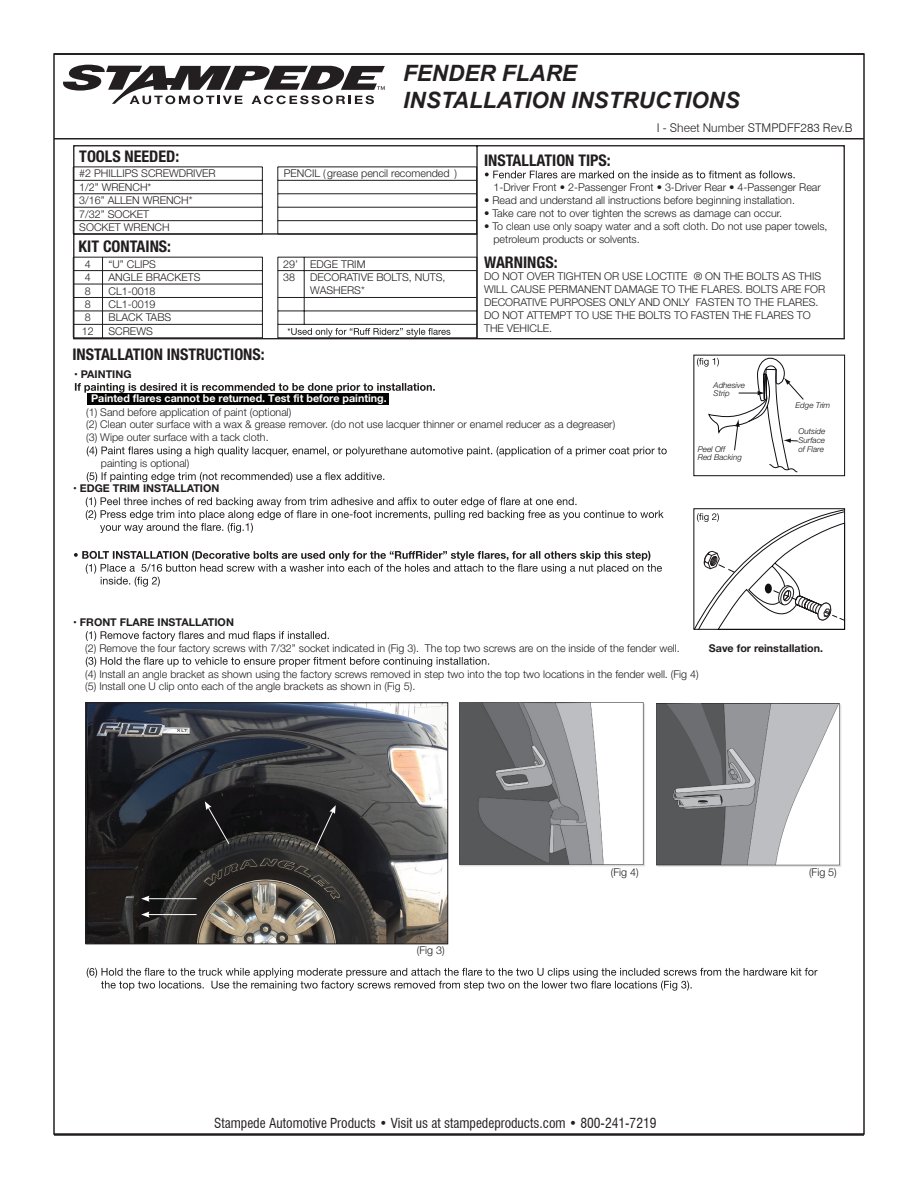
<style>
.page{position:relative;width:918px;height:1188px;background:#fff}
.page>*{position:absolute;margin:0;border:0;box-sizing:border-box;transform-origin:0 0}
.t1{font:italic 700 22.5px/27px "Arial";color:#231f20}
.t2{font:700 condensed 16.05px "Helvetica Neue";color:#211d1e}
.t3{font:condensed 13.5px "Swiss 721 BT";color:#231f20}
.t4{font:300 12px "Swiss 721 BT";color:#231f20}
.t5{font:300 10.65px/12.9px "Helvetica Neue";color:#211d1e}
.t6{font:700 10.65px "Helvetica Neue";color:#211d1e}
.t7{font:700 10.65px "Helvetica Neue";color:#fff}
.t8{font:italic 300 8.1px/8.2px "Helvetica Neue";color:#0f0e12}
</style>
<div class="page">
<hr style="left:54px;top:138px;width:810px;height:2px;background:#231f20">
<svg style="left:63px;top:65px;width:322px;height:39px"></svg>
<hr style="left:54px;top:53px;width:810px;height:2px;background:#231f20">
<hr style="left:54px;top:1134px;width:810px;height:2px;background:#231f20">
<svg style="left:72px;top:145px;width:773px;height:195px"></svg>
<svg style="left:75px;top:383px;width:360px;height:10px"></svg>
<svg style="left:87px;top:446px;width:580px;height:10px"></svg>
<svg style="left:87px;top:472px;width:297px;height:10px"></svg>
<svg style="left:86px;top:497px;width:578px;height:36px"></svg>
<svg style="left:74px;top:551px;width:588px;height:36px"></svg>
<svg style="left:86px;top:631px;width:243px;height:10px"></svg>
<svg style="left:86px;top:657px;width:403px;height:10px"></svg>
<div style="left:694px;top:355px;width:151px;height:121px;border:1px solid #0f0e12"></div>
<svg style="left:693px;top:509px;width:152px;height:121px"></svg>
<svg style="left:485px;top:171px;width:310px;height:7px"></svg>
<svg style="left:697px;top:354px;width:108px;height:121px"></svg>
<hr style="left:73px;top:257px;width:30px;height:1px;background:#211d1e">
<hr style="left:103px;top:257px;width:160px;height:1px;background:#211d1e">
<hr style="left:304px;top:257px;width:173px;height:1px;background:#211d1e">
<hr style="left:73px;top:270px;width:30px;height:1px;background:#211d1e">
<hr style="left:103px;top:270px;width:160px;height:1px;background:#211d1e">
<hr style="left:304px;top:270px;width:173px;height:1px;background:#211d1e">
<hr style="left:73px;top:284px;width:30px;height:1px;background:#211d1e">
<hr style="left:103px;top:284px;width:160px;height:1px;background:#211d1e">
<hr style="left:73px;top:297px;width:30px;height:1px;background:#211d1e">
<hr style="left:103px;top:297px;width:160px;height:1px;background:#211d1e">
<hr style="left:304px;top:297px;width:173px;height:1px;background:#211d1e">
<hr style="left:73px;top:311px;width:30px;height:1px;background:#211d1e">
<hr style="left:103px;top:311px;width:160px;height:1px;background:#211d1e">
<hr style="left:304px;top:311px;width:173px;height:1px;background:#211d1e">
<hr style="left:73px;top:324px;width:30px;height:1px;background:#211d1e">
<svg style="left:73px;top:258px;width:1px;height:80px"></svg>
<hr style="left:103px;top:324px;width:160px;height:1px;background:#211d1e">
<svg style="left:102px;top:258px;width:1px;height:80px"></svg>
<svg style="left:262px;top:258px;width:1px;height:80px"></svg>
<hr style="left:304px;top:324px;width:173px;height:1px;background:#211d1e">
<svg style="left:477px;top:257px;width:1px;height:81px"></svg>
<hr style="left:73px;top:338px;width:30px;height:1px;background:#211d1e">
<hr style="left:103px;top:338px;width:160px;height:1px;background:#211d1e">
<hr style="left:304px;top:338px;width:173px;height:1px;background:#211d1e">
<hr style="left:73px;top:167px;width:190px;height:1px;background:#211d1e">
<hr style="left:278px;top:167px;width:199px;height:1px;background:#211d1e">
<hr style="left:73px;top:180px;width:190px;height:1px;background:#211d1e">
<hr style="left:278px;top:180px;width:199px;height:1px;background:#211d1e">
<hr style="left:73px;top:194px;width:190px;height:1px;background:#211d1e">
<hr style="left:278px;top:194px;width:199px;height:1px;background:#211d1e">
<hr style="left:73px;top:207px;width:190px;height:1px;background:#211d1e">
<hr style="left:278px;top:207px;width:199px;height:1px;background:#211d1e">
<hr style="left:73px;top:220px;width:190px;height:1px;background:#211d1e">
<svg style="left:73px;top:168px;width:1px;height:66px"></svg>
<svg style="left:262px;top:168px;width:1px;height:66px"></svg>
<hr style="left:278px;top:220px;width:199px;height:1px;background:#211d1e">
<svg style="left:278px;top:167px;width:1px;height:67px"></svg>
<svg style="left:476px;top:168px;width:1px;height:66px"></svg>
<hr style="left:73px;top:234px;width:190px;height:1px;background:#211d1e">
<hr style="left:278px;top:234px;width:199px;height:1px;background:#211d1e">
<svg style="left:278px;top:257px;width:172px;height:82px"></svg>
<svg style="left:87px;top:968px;width:731px;height:23px"></svg>
<img style="left:88px;top:704px;width:358px;height:238px">
<div style="left:86px;top:702px;width:362px;height:242px;border:1px solid #211d1e"></div>
<svg style="left:314px;top:805px;width:22px;height:45px"></svg>
<svg style="left:205px;top:801px;width:25px;height:44px"></svg>
<hr style="left:147px;top:898px;width:50px;height:1px;background:#fff">
<svg style="left:141px;top:896px;width:9px;height:6px"></svg>
<hr style="left:147px;top:914px;width:50px;height:1px;background:#fff">
<svg style="left:141px;top:911px;width:9px;height:7px"></svg>
<img style="left:460px;top:703px;width:185px;height:164px">
<img style="left:657px;top:703px;width:185px;height:164px">
<div style="left:87px;top:394px;width:301px;height:11px;background:#040503"></div>
<h1 class="t1" style="left:403px;top:60px;width:338px">FENDER FLARE<br>INSTALLATION INSTRUCTIONS</h1>
<p class="t4" style="left:657px;top:121px;width:197px">I - Sheet Number STMPDFF283 Rev.B</p>
<p class="t2" style="left:79px;top:143px;width:101px">TOOLS NEEDED:</p>
<p class="t5" style="left:79px;top:166px;width:138px">#2 PHILLIPS SCREWDRIVER</p>
<p class="t5" style="left:284px;top:166px;width:175px">PENCIL (grease pencil recomended )</p>
<p class="t5" style="left:79px;top:180px;width:115px;line-height:13.5px">1/2” WRENCH*<br>3/16” ALLEN WRENCH*<br>7/32” SOCKET<br>SOCKET WRENCH</p>
<p class="t2" style="left:79px;top:233px;width:94px">KIT CONTAINS:</p>
<p class="t5" style="left:85px;top:257px;width:7px">4</p>
<p class="t5" style="left:109px;top:257px;width:49px">“U” CLIPS</p>
<p class="t5" style="left:283px;top:257px;width:84px">29’ EDGE TRIM</p>
<p class="t5" style="left:85px;top:270px;width:7px">4</p>
<p class="t5" style="left:109px;top:270px;width:93px">ANGLE BRACKETS</p>
<p class="t5" style="left:283px;top:270px;width:13px">38</p>
<p class="t5" style="left:310px;top:270px;width:137px">DECORATIVE BOLTS, NUTS,</p>
<p class="t5" style="left:85px;top:284px;width:7px">8</p>
<p class="t5" style="left:109px;top:284px;width:49px">CL1-0018</p>
<p class="t5" style="left:310px;top:283px;width:56px">WASHERS*</p>
<p class="t5" style="left:85px;top:297px;width:7px">8</p>
<p class="t5" style="left:109px;top:297px;width:49px">CL1-0019</p>
<p class="t5" style="left:85px;top:310px;width:7px">8</p>
<p class="t5" style="left:109px;top:310px;width:64px">BLACK TABS</p>
<p class="t5" style="left:82px;top:324px;width:13px">12</p>
<p class="t5" style="left:109px;top:324px;width:46px">SCREWS</p>
<p class="t2" style="left:484px;top:147px;width:128px">INSTALLATION TIPS:</p>
<p class="t5" style="left:493px;top:180px;width:329px">1-Driver Front • 2-Passenger Front • 3-Driver Rear • 4-Passenger Rear</p>
<p class="t5" style="left:484px;top:193px;width:312px">• Read and understand all instructions before beginning installation.</p>
<p class="t5" style="left:484px;top:206px;width:300px">• Take care not to over tighten the screws as damage can occur.</p>
<p class="t5" style="left:493px;top:219px;width:336px;text-indent:-9px">• To clean use only soapy water and a soft cloth. Do not use paper towels, petroleum products or solvents.</p>
<p class="t5" style="left:484px;top:269px;width:343px">DO NOT OVER TIGHTEN OR USE LOCTITE ® ON THE BOLTS AS THIS WILL CAUSE PERMANENT DAMAGE TO THE FLARES. BOLTS ARE FOR DECORATIVE PURPOSES ONLY AND ONLY FASTEN TO THE FLARES.<br>DO NOT ATTEMPT TO USE THE BOLTS TO FASTEN THE FLARES TO THE VEHICLE.</p>
<p class="t2" style="left:484px;top:249px;width:75px">WARNINGS:</p>
<p class="t2" style="left:72px;top:341px;width:194px">INSTALLATION INSTRUCTIONS:</p>
<p class="t6" style="left:74px;top:366px;width:59px">• PAINTING</p>
<p class="t5" style="left:86px;top:405px;width:531px">(1) Sand before application of paint (optional)<br>(2) Clean outer surface with a wax &amp; grease remover. (do not use lacquer thinner or enamel reducer as a degreaser) (3) Wipe outer surface with a tack cloth.</p>
<p class="t5" style="left:101px;top:456px;width:90px">painting is optional)</p>
<p class="t6" style="left:73px;top:480px;width:148px">• EDGE TRIM INSTALLATION</p>
<p class="t7" style="left:91px;top:390px;width:297px">Painted flares cannot be returned. Test fit before painting.</p>
<p class="t8" style="left:714px;top:380px;width:33px">Adhesive<br>Strip</p>
<p class="t8" style="left:698px;top:444px;width:45px">Peel Off<br>Red Backing</p>
<p class="t8" style="left:796px;top:401px;width:36px">Edge Trim</p>
<p class="t8" style="left:799px;top:426px;width:28px;line-height:9px;text-align:justify">Outside Surface of Flare</p>
<p class="t6" style="left:73px;top:614px;width:162px">• FRONT FLARE INSTALLATION</p>
<p class="t5" style="left:85px;top:641px;width:596px">(2) Remove the four factory screws with 7/32” socket indicated in (Fig 3). The top two screws are on the inside of the fender well.</p>
<p class="t6" style="left:709px;top:640px;width:116px">Save for reinstallation.</p>
<p class="t5" style="left:85px;top:667px;width:615px">(4) Install an angle bracket as shown using the factory screws removed in step two into the top two locations in the fender well. (Fig 4) (5) Install one U clip onto each of the angle brackets as shown in (Fig 5).</p>
<p class="t5" style="left:417px;top:943px;width:29px">(Fig 3)</p>
<p class="t5" style="left:611px;top:865px;width:29px">(Fig 4)</p>
<p class="t5" style="left:809px;top:865px;width:29px">(Fig 5)</p>
<p class="t3" style="left:214px;top:1115px;width:444px">Stampede Automotive Products • Visit us at stampedeproducts.com • 800-241-7219</p>
</div>
